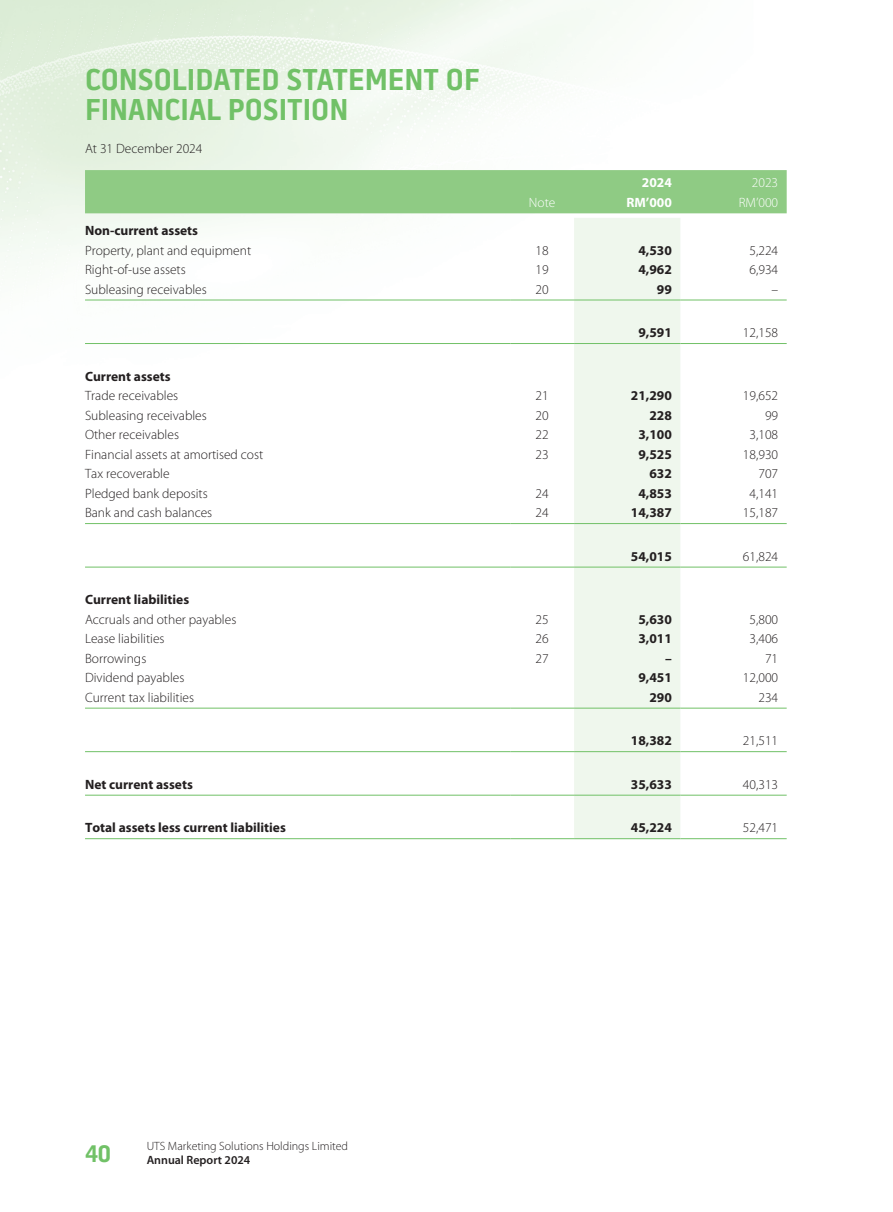
<style>
.page{position:relative;width:893px;height:1212px;background:#fff}
.page>*{position:absolute;margin:0;border:0;box-sizing:border-box;transform-origin:0 0}
.t1{font:700 30px/30px "Battersea";color:#71c167}
.t2{font:700 24px "Battersea";color:#71c167}
._50_Table_txt{font:300 13.5px "Myriad Pro";color:#231f20}
._50_Table_txt-2{font:700 13.5px "Myriad Pro";color:#231f20}
._50_Table_txt-3{font:300 13.5px "Myriad Pro";color:#fff}
._50_Table_txt-4{font:700 13.5px "Myriad Pro";color:#fff}
.t3{font:300 12px "Myriad Pro";color:#231f20}
.t4{font:600 12px "Myriad Pro";color:#231f20}
</style>
<div class="page">
<img style="left:0;top:0;width:787px;height:345px">
<div style="left:85px;top:170px;width:702px;height:43px;background:#8fcb84"></div>
<div style="left:574px;top:218px;width:106px;height:620px;background:#eff7ed"></div>
<hr style="left:85px;top:300px;width:425px;height:1px;background:#71c167">
<hr style="left:510px;top:300px;width:64px;height:1px;background:#71c167">
<hr style="left:574px;top:300px;width:106px;height:1px;background:#71c167">
<hr style="left:680px;top:300px;width:107px;height:1px;background:#71c167">
<hr style="left:85px;top:343px;width:425px;height:1px;background:#71c167">
<hr style="left:510px;top:343px;width:64px;height:1px;background:#71c167">
<hr style="left:574px;top:343px;width:106px;height:1px;background:#71c167">
<hr style="left:680px;top:343px;width:107px;height:1px;background:#71c167">
<hr style="left:85px;top:523px;width:425px;height:1px;background:#71c167">
<hr style="left:510px;top:523px;width:64px;height:1px;background:#71c167">
<hr style="left:574px;top:523px;width:106px;height:1px;background:#71c167">
<hr style="left:680px;top:523px;width:107px;height:1px;background:#71c167">
<hr style="left:85px;top:567px;width:425px;height:1px;background:#71c167">
<hr style="left:510px;top:567px;width:64px;height:1px;background:#71c167">
<hr style="left:574px;top:567px;width:106px;height:1px;background:#71c167">
<hr style="left:680px;top:567px;width:107px;height:1px;background:#71c167">
<hr style="left:85px;top:708px;width:425px;height:1px;background:#71c167">
<hr style="left:510px;top:708px;width:64px;height:1px;background:#71c167">
<hr style="left:574px;top:708px;width:106px;height:1px;background:#71c167">
<hr style="left:680px;top:708px;width:107px;height:1px;background:#71c167">
<hr style="left:85px;top:751px;width:425px;height:1px;background:#71c167">
<hr style="left:510px;top:751px;width:64px;height:1px;background:#71c167">
<hr style="left:574px;top:751px;width:106px;height:1px;background:#71c167">
<hr style="left:680px;top:751px;width:107px;height:1px;background:#71c167">
<hr style="left:85px;top:795px;width:425px;height:1px;background:#71c167">
<hr style="left:510px;top:795px;width:64px;height:1px;background:#71c167">
<hr style="left:574px;top:795px;width:106px;height:1px;background:#71c167">
<hr style="left:680px;top:795px;width:107px;height:1px;background:#71c167">
<hr style="left:85px;top:838px;width:425px;height:1px;background:#71c167">
<hr style="left:510px;top:838px;width:64px;height:1px;background:#71c167">
<hr style="left:574px;top:838px;width:106px;height:1px;background:#71c167">
<hr style="left:680px;top:838px;width:107px;height:1px;background:#71c167">
<p class="t1" style="left:85px;top:64px;width:396px">CONSOLIDATED STATEMENT OF<br>FINANCIAL POSITION</p>
<p class="_50_Table_txt" style="left:85px;top:140px;width:119px">At 31 December 2024</p>
<p class="_50_Table_txt-4" style="left:642px;top:174px;width:31px">2024</p>
<p class="_50_Table_txt-3" style="left:752px;top:175px;width:28px">2023</p>
<p class="_50_Table_txt-3" style="left:529px;top:194px;width:28px">Note</p>
<p class="_50_Table_txt-4" style="left:626px;top:194px;width:47px">RM’000</p>
<p class="_50_Table_txt-3" style="left:739px;top:194px;width:41px">RM’000</p>
<p class="_50_Table_txt-2" style="left:85px;top:222px;width:115px">Non-current assets</p>
<p class="_50_Table_txt" style="left:85px;top:242px;width:168px">Property, plant and equipment</p>
<p class="_50_Table_txt" style="left:536px;top:242px;width:15px">18</p>
<p class="_50_Table_txt-2" style="left:638px;top:241px;width:35px">4,530</p>
<p class="_50_Table_txt" style="left:749px;top:242px;width:30px">5,224</p>
<p class="_50_Table_txt" style="left:85px;top:261px;width:102px">Right-of-use assets</p>
<p class="_50_Table_txt" style="left:536px;top:261px;width:15px">19</p>
<p class="_50_Table_txt-2" style="left:638px;top:261px;width:35px">4,962</p>
<p class="_50_Table_txt" style="left:749px;top:261px;width:30px">6,934</p>
<p class="_50_Table_txt" style="left:85px;top:281px;width:123px">Subleasing receivables</p>
<p class="_50_Table_txt" style="left:536px;top:281px;width:15px">20</p>
<p class="_50_Table_txt-2" style="left:657px;top:280px;width:16px">99</p>
<p class="_50_Table_txt" style="left:771px;top:281px;width:8px">–</p>
<p class="_50_Table_txt-2" style="left:638px;top:324px;width:35px">9,591</p>
<p class="_50_Table_txt" style="left:743px;top:325px;width:37px">12,158</p>
<p class="_50_Table_txt-2" style="left:85px;top:367px;width:87px">Current assets</p>
<p class="_50_Table_txt" style="left:85px;top:388px;width:95px">Trade receivables</p>
<p class="_50_Table_txt" style="left:536px;top:388px;width:15px">21</p>
<p class="_50_Table_txt-2" style="left:631px;top:387px;width:42px">21,290</p>
<p class="_50_Table_txt" style="left:743px;top:388px;width:37px">19,652</p>
<p class="_50_Table_txt" style="left:85px;top:407px;width:123px">Subleasing receivables</p>
<p class="_50_Table_txt" style="left:536px;top:407px;width:15px">20</p>
<p class="_50_Table_txt-2" style="left:649px;top:406px;width:24px">228</p>
<p class="_50_Table_txt" style="left:765px;top:407px;width:15px">99</p>
<p class="_50_Table_txt" style="left:85px;top:427px;width:96px">Other receivables</p>
<p class="_50_Table_txt" style="left:536px;top:427px;width:15px">22</p>
<p class="_50_Table_txt-2" style="left:638px;top:426px;width:35px">3,100</p>
<p class="_50_Table_txt" style="left:749px;top:427px;width:30px">3,108</p>
<p class="_50_Table_txt" style="left:85px;top:446px;width:180px">Financial assets at amortised cost</p>
<p class="_50_Table_txt" style="left:536px;top:446px;width:15px">23</p>
<p class="_50_Table_txt-2" style="left:638px;top:445px;width:35px">9,525</p>
<p class="_50_Table_txt" style="left:743px;top:446px;width:37px">18,930</p>
<p class="_50_Table_txt" style="left:85px;top:466px;width:86px">Tax recoverable</p>
<p class="_50_Table_txt-2" style="left:649px;top:465px;width:24px">632</p>
<p class="_50_Table_txt" style="left:758px;top:466px;width:21px">707</p>
<p class="_50_Table_txt" style="left:85px;top:485px;width:124px">Pledged bank deposits</p>
<p class="_50_Table_txt" style="left:536px;top:485px;width:15px">24</p>
<p class="_50_Table_txt-2" style="left:638px;top:484px;width:35px">4,853</p>
<p class="_50_Table_txt" style="left:749px;top:485px;width:30px">4,141</p>
<p class="_50_Table_txt" style="left:85px;top:505px;width:129px">Bank and cash balances</p>
<p class="_50_Table_txt" style="left:536px;top:505px;width:15px">24</p>
<p class="_50_Table_txt-2" style="left:631px;top:504px;width:42px">14,387</p>
<p class="_50_Table_txt" style="left:743px;top:505px;width:37px">15,187</p>
<p class="_50_Table_txt-2" style="left:631px;top:547px;width:42px">54,015</p>
<p class="_50_Table_txt" style="left:743px;top:548px;width:37px">61,824</p>
<p class="_50_Table_txt-2" style="left:85px;top:591px;width:106px">Current liabilities</p>
<p class="_50_Table_txt" style="left:85px;top:611px;width:153px">Accruals and other payables</p>
<p class="_50_Table_txt" style="left:536px;top:611px;width:15px">25</p>
<p class="_50_Table_txt-2" style="left:638px;top:610px;width:35px">5,630</p>
<p class="_50_Table_txt" style="left:749px;top:611px;width:30px">5,800</p>
<p class="_50_Table_txt" style="left:85px;top:631px;width:81px">Lease liabilities</p>
<p class="_50_Table_txt" style="left:536px;top:631px;width:15px">26</p>
<p class="_50_Table_txt-2" style="left:638px;top:630px;width:35px">3,011</p>
<p class="_50_Table_txt" style="left:749px;top:631px;width:30px">3,406</p>
<p class="_50_Table_txt" style="left:85px;top:650px;width:63px">Borrowings</p>
<p class="_50_Table_txt" style="left:536px;top:650px;width:15px">27</p>
<p class="_50_Table_txt-2" style="left:665px;top:649px;width:8px">–</p>
<p class="_50_Table_txt" style="left:765px;top:650px;width:15px">71</p>
<p class="_50_Table_txt" style="left:85px;top:670px;width:101px">Dividend payables</p>
<p class="_50_Table_txt-2" style="left:638px;top:669px;width:35px">9,451</p>
<p class="_50_Table_txt" style="left:743px;top:670px;width:37px">12,000</p>
<p class="_50_Table_txt" style="left:85px;top:689px;width:111px">Current tax liabilities</p>
<p class="_50_Table_txt-2" style="left:649px;top:688px;width:24px">290</p>
<p class="_50_Table_txt" style="left:758px;top:689px;width:21px">234</p>
<p class="_50_Table_txt-2" style="left:631px;top:732px;width:42px">18,382</p>
<p class="_50_Table_txt" style="left:743px;top:733px;width:37px">21,511</p>
<p class="_50_Table_txt-2" style="left:85px;top:775px;width:109px">Net current assets</p>
<p class="_50_Table_txt-2" style="left:631px;top:775px;width:42px">35,633</p>
<p class="_50_Table_txt" style="left:743px;top:776px;width:37px">40,313</p>
<p class="_50_Table_txt-2" style="left:85px;top:819px;width:202px">Total assets less current liabilities</p>
<p class="_50_Table_txt-2" style="left:631px;top:819px;width:42px">45,224</p>
<p class="_50_Table_txt" style="left:743px;top:820px;width:37px">52,471</p>
<p class="t2" style="left:85px;top:1139px;width:27px">40</p>
<p class="t3" style="left:147px;top:1139px;width:203px">UTS Marketing Solutions Holdings Limited</p>
<p class="t4" style="left:147px;top:1152px;width:105px">Annual Report 2024</p>
</div>
